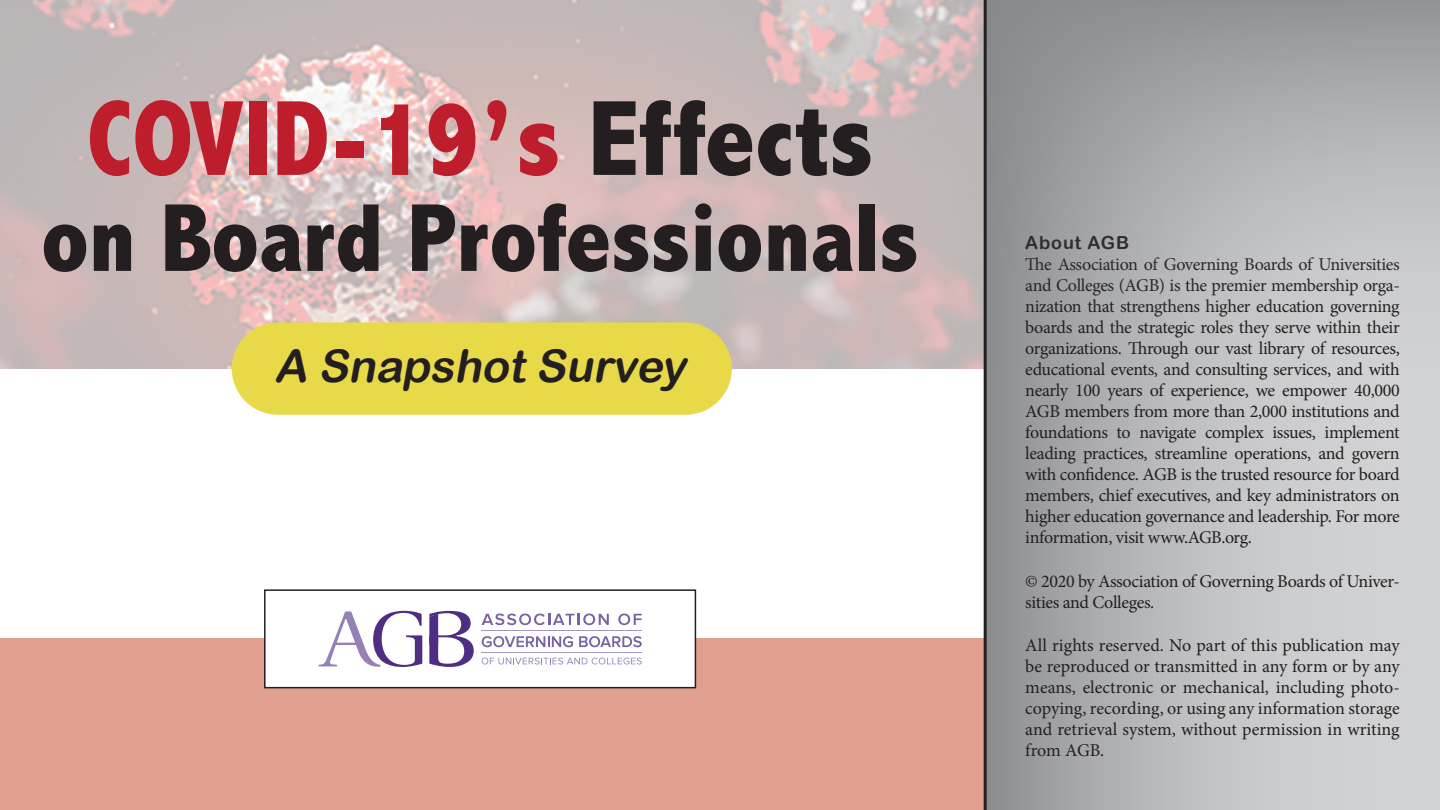
<style>
.page{position:relative;width:1440px;height:810px;background:#fff}
.page>*{position:absolute;margin:0;border:0;box-sizing:border-box;transform-origin:0 0}
.t1{font:800 condensed 108px "Abadi";color:#be1d2c}
.t2{font:800 condensed 97.5px "Abadi";color:#231f20}
.t3{font:italic 45px "Arial Rounded MT Bold";color:#231f20}
.t4{font:18px/21px "Minion Pro";letter-spacing:-.02em;color:#231f20;text-align:justify}
.t5{font:18px "Arial Rounded MT Bold";letter-spacing:.05em;color:#231f20}
.s1{color:#231f20}
</style>
<div class="page">
<img style="left:0;top:0;width:983px;height:369px">
<div style="left:984px;top:0;width:456px;height:810px;background:#d1d2d4"></div>
<div style="left:0;top:639px;width:990px;height:171px;background:#e19f90"></div>
<div style="left:232px;top:322px;width:500px;height:93px;background:#e8d949;border-radius:46px"></div>
<div style="left:265px;top:590px;width:430px;height:98px;background:#fff"></div>
<div style="left:264px;top:589px;width:432px;height:99px;border:2px solid #231f20"></div>
<svg style="left:318px;top:611px;width:104px;height:56px"></svg>
<svg style="left:429px;top:611px;width:45px;height:56px"></svg>
<hr style="left:481px;top:630px;width:161px;height:1px;background:#a796c1">
<hr style="left:481px;top:652px;width:161px;height:1px;background:#a796c1">
<svg style="left:481px;top:614px;width:128px;height:11px"></svg>
<svg style="left:618px;top:614px;width:24px;height:11px"></svg>
<svg style="left:482px;top:636px;width:91px;height:11px"></svg>
<svg style="left:579px;top:636px;width:63px;height:11px"></svg>
<svg style="left:481px;top:658px;width:161px;height:6px"></svg>
<div style="left:984px;top:0;width:415px;height:810px;background:linear-gradient(to right,#939598,#dddee0)"></div>
<svg style="left:986px;top:0;width:454px;height:395px"></svg>
<hr style="left:983px;top:0;width:3px;height:810px;background:#231f20">
<h1 class="t1" style="left:87px;top:76px;width:788px">COVID-19’s <span class="s1">Effects</span></h1>
<h2 class="t2" style="left:41px;top:182px;width:879px">on Board Professionals</h2>
<h3 class="t3" style="left:274px;top:339px;width:422px">A SnapshotSurvey</h3>
<p class="t5" style="left:1025px;top:232px;width:105px">About AGB</p>
<p class="t4" style="left:1025px;top:254px;width:376px">The Association of Governing Boards of Universities and Colleges (AGB) is the premier membership orga&shy;nization that strengthens higher education governing boards and the strategic roles they serve within their organizations. Through our vast library of resources, educational events, and consulting services, and with nearly 100 years of experience, we empower 40,000<br>AGB members from more than 2,000 institutions and foundations to navigate complex issues, implement leading practices, streamline operations, and govern with confidence. AGB is the trusted resource for board members, chief executives, and key administrators on higher education governance and leadership. For more information, visit www.AGB.org.</p>
<p class="t4" style="left:1025px;top:570px;width:376px">© 2020 by Association of Governing Boards of Univer&shy;sities and Colleges.</p>
<p class="t4" style="left:1025px;top:635px;width:376px">All rights reserved. No part of this publication may be reproduced or transmitted in any form or by any means, electronic or mechanical, including photo&shy;copying, recording, or using any information storage and retrieval system, without permission in writing from AGB.</p>
</div>
